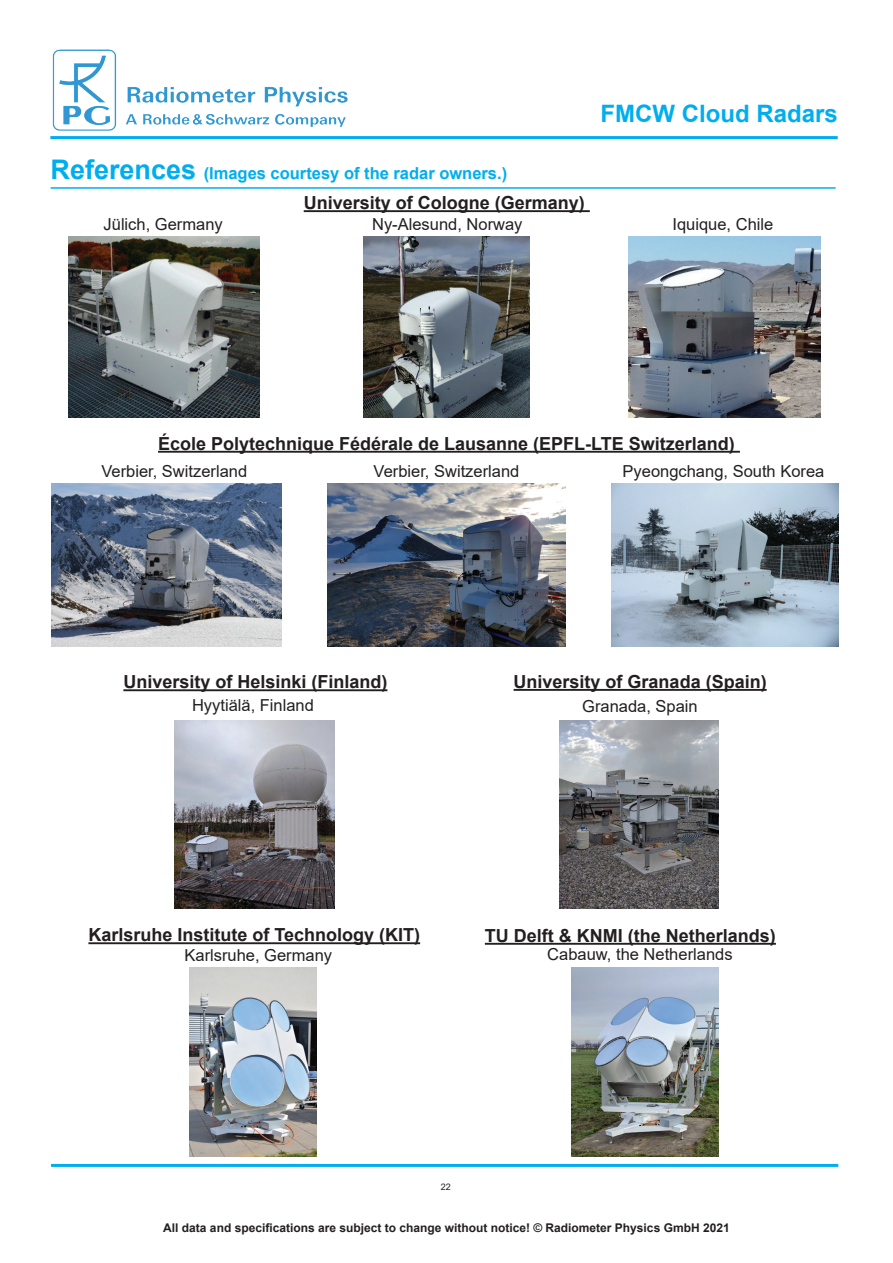
<style>
.page{position:relative;width:893px;height:1263px;background:#fff}
.page>*{position:absolute;margin:0;border:0;box-sizing:border-box;transform-origin:0 0}
.t1{font:700 24px "Arial";color:#00aeef}
.t2{font:700 18px "Arial";color:#231f20}
.t3{font:16.5px "Arial";color:#231f20}
.t4{font:700 16.5px "Arial";color:#00aeef}
.t5{font:700 12px "Arial";color:#231f20}
.t6{font:9px "Arial";color:#231f20}
.s1{font-size:27px}
</style>
<div class="page">
<hr style="left:50px;top:136px;width:788px;height:3px;background:#00aeef">
<hr style="left:51px;top:1164px;width:787px;height:3px;background:#00aeef">
<img style="left:52px;top:49px;width:296px;height:82px">
<hr style="left:51px;top:187px;width:785px;height:2px;background:#00aeef">
<img style="left:68px;top:236px;width:191px;height:182px">
<img style="left:51px;top:484px;width:231px;height:163px">
<img style="left:174px;top:720px;width:160px;height:188px">
<img style="left:189px;top:967px;width:128px;height:189px">
<img style="left:572px;top:967px;width:147px;height:189px">
<img style="left:611px;top:484px;width:228px;height:163px">
<img style="left:559px;top:720px;width:160px;height:188px">
<img style="left:364px;top:236px;width:165px;height:182px">
<img style="left:629px;top:236px;width:191px;height:182px">
<hr style="left:304px;top:210px;width:286px;height:2px;background:#231f20">
<hr style="left:158px;top:451px;width:582px;height:2px;background:#231f20">
<hr style="left:514px;top:689px;width:253px;height:2px;background:#231f20">
<hr style="left:485px;top:943px;width:291px;height:2px;background:#231f20">
<hr style="left:123px;top:689px;width:264px;height:2px;background:#231f20">
<hr style="left:88px;top:942px;width:332px;height:2px;background:#231f20">
<img style="left:327px;top:484px;width:239px;height:163px">
<p class="t4" style="left:51px;top:161px;width:458px"><span class="s1">References</span> (Images courtesy of the radar owners.)</p>
<p class="t2" style="left:304px;top:190px;width:283px">University of Cologne (Germany)</p>
<h1 class="t1" style="left:600px;top:96px;width:239px">FMCW Cloud Radars</h1>
<p class="t3" style="left:104px;top:213px;width:121px">Jülich, Germany</p>
<p class="t3" style="left:372px;top:213px;width:152px">Ny-Alesund, Norway</p>
<p class="t3" style="left:672px;top:213px;width:102px">Iquique, Chile</p>
<p class="t2" style="left:158px;top:431px;width:578px">École Polytechnique Fédérale de Lausanne (EPFL-LTE Switzerland)</p>
<p class="t3" style="left:101px;top:460px;width:147px">Verbier, Switzerland</p>
<p class="t3" style="left:374px;top:460px;width:147px">Verbier, Switzerland</p>
<p class="t3" style="left:623px;top:460px;width:203px">Pyeongchang, South Korea</p>
<p class="t2" style="left:123px;top:669px;width:266px">University of Helsinki (Finland)</p>
<p class="t3" style="left:192px;top:694px;width:123px">Hyytiälä, Finland</p>
<p class="t2" style="left:514px;top:669px;width:255px">University of Granada (Spain)</p>
<p class="t3" style="left:582px;top:695px;width:117px">Granada, Spain</p>
<p class="t2" style="left:88px;top:922px;width:333px">Karlsruhe Institute of Technology (KIT)</p>
<p class="t2" style="left:485px;top:923px;width:293px">TU Delft &amp; KNMI (the Netherlands)</p>
<p class="t3" style="left:184px;top:943px;width:149px">Karlsruhe, Germany</p>
<p class="t3" style="left:547px;top:943px;width:187px">Cabauw, the Netherlands</p>
<p class="t6" style="left:441px;top:1180px;width:12px">22</p>
<p class="t5" style="left:163px;top:1219px;width:568px">All data and specifications are subject to change without notice! © Radiometer Physics GmbH 2021</p>
</div>
